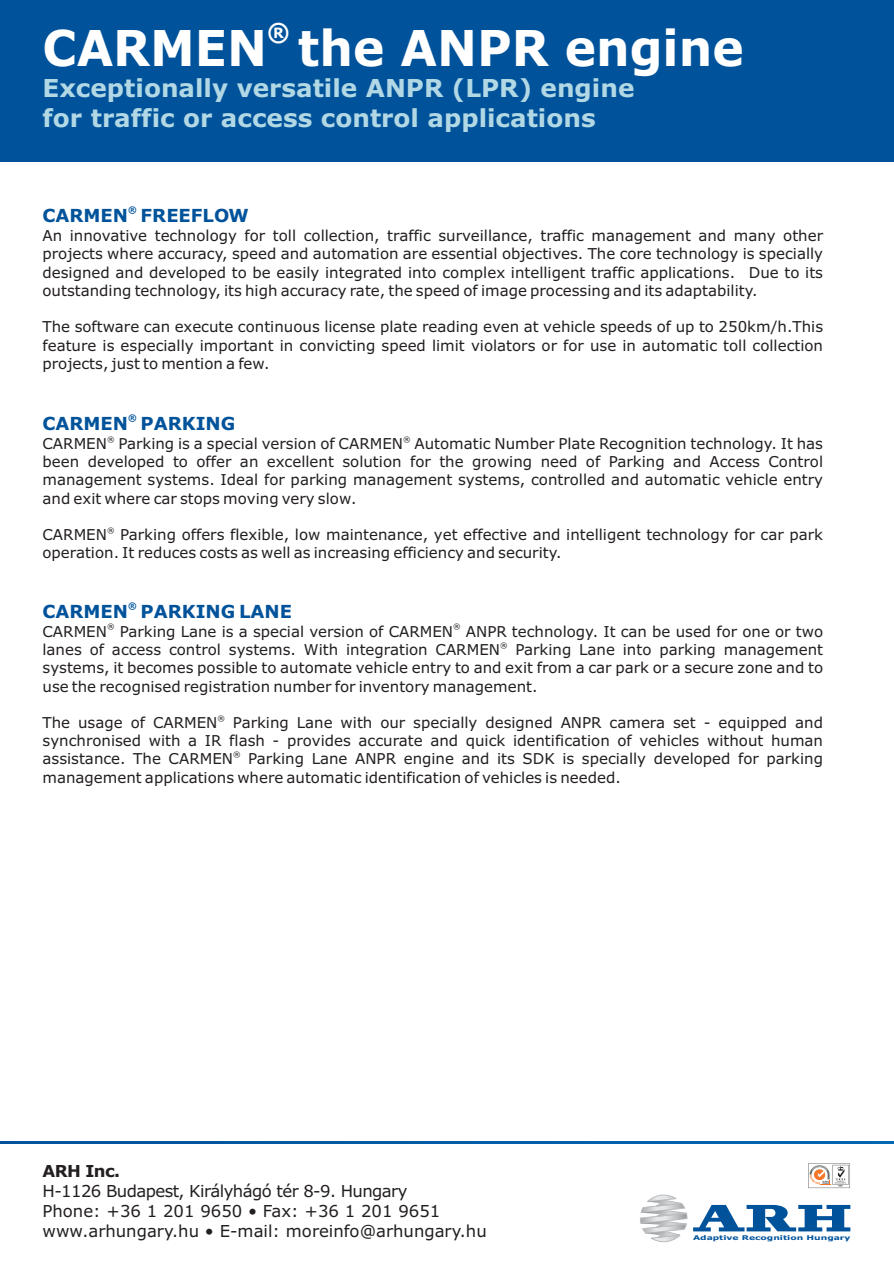
<style>
.page{position:relative;width:894px;height:1263px;background:#fff}
.page>*{position:absolute;margin:0;border:0;box-sizing:border-box;transform-origin:0 0}
.t1{font:700 49.5px "Verdana";color:#fff;scale:.95 1}
.t2{font:700 24.75px/29.2px "Verdana";color:#b1d8e4}
.t3{font:700 24.75px "Verdana";color:#fff;scale:.95 1}
.t4{font:700 18px "Verdana";color:#00539b}
.t5{font:16.5px/20.1px "Verdana";color:#231f20}
.t6{font:700 16.5px "Verdana";letter-spacing:-.035em;color:#231f20}
.t7{font:15px/18.3px "Verdana";color:#231f20;text-align:justify}
.t8{font:700 9px "Verdana";color:#00539b}
.t9{font:7.5px "Verdana";color:#231f20}
.t10{font:700 6.45px "Verdana";color:#00539b;scale:1.42 1}
</style>
<div class="page">
<div style="left:0;top:0;width:894px;height:162px;background:#00539b"></div>
<svg style="left:640px;top:1163px;width:211px;height:79px"></svg>
<hr style="left:0;top:1142px;width:894px;height:2px;background:#005da6">
<h2 class="t3" style="left:267px;top:23px;width:25px">®</h2>
<h2 class="t2" style="left:43px;top:76px;width:593px">Exceptionally versatile ANPR (LPR) engine for traffic or access control applications</h2>
<h1 class="t1" style="left:43px;top:28px;width:740px">CARMEN the ANPR engine</h1>
<p class="t8" style="left:128px;top:207px;width:10px">®</p>
<p class="t4" style="left:43px;top:209px;width:208px">CARMEN FREEFLOW</p>
<p class="t7" style="left:43px;top:228px;width:782px">An innovative technology for toll collection, traffic surveillance, traffic management and many other projects where accuracy, speed and automation are essential objectives. The core technology is specially designed and developed to be easily integrated into complex intelligent traffic applications. Due to its outstanding technology, its high accuracy rate, the speed of image processing and its adaptability.</p>
<p class="t7" style="left:43px;top:319px;width:782px">The software can execute continuous license plate reading even at vehicle speeds of up to 250km/h.This feature is especially important in convicting speed limit violators or for use in automatic toll collection projects, just to mention a few.</p>
<p class="t8" style="left:128px;top:414px;width:10px">®</p>
<p class="t4" style="left:43px;top:416px;width:194px">CARMEN PARKING</p>
<p class="t9" style="left:107px;top:436px;width:9px">®</p>
<p class="t9" style="left:403px;top:436px;width:9px">®</p>
<p class="t7" style="left:43px;top:436px;width:782px">CARMEN Parking is a special version of CARMEN Automatic Number Plate Recognition technology. It has been developed to offer an excellent solution for the growing need of Parking and Access Control management systems. Ideal for parking management systems, controlled and automatic vehicle entry and exit where car stops moving very slow.</p>
<p class="t7" style="left:43px;top:527px;width:782px;line-height:17.7px">CARMEN Parking offers flexible, low maintenance, yet effective and intelligent technology for car park operation. It reduces costs as well as increasing efficiency and security.</p>
<p class="t9" style="left:107px;top:527px;width:9px">®</p>
<p class="t8" style="left:128px;top:602px;width:10px">®</p>
<p class="t4" style="left:43px;top:604px;width:251px">CARMEN PARKING LANE</p>
<p class="t9" style="left:107px;top:624px;width:9px">®</p>
<p class="t9" style="left:453px;top:624px;width:9px">®</p>
<p class="t7" style="left:43px;top:624px;width:782px">CARMEN Parking Lane is a special version of CARMEN ANPR technology. It can be used for one or two lanes of access control systems. With integration CARMEN Parking Lane into parking management systems, it becomes possible to automate vehicle entry to and exit from a car park or a secure zone and to use the recognised registration number for inventory management.</p>
<p class="t7" style="left:43px;top:715px;width:782px">The usage of CARMEN Parking Lane with our specially designed ANPR camera set - equipped and synchronised with a IR flash - provides accurate and quick identification of vehicles without human assistance. The CARMEN Parking Lane ANPR engine and its SDK is specially developed for parking management applications where automatic identification of vehicles is needed.</p>
<p class="t9" style="left:500px;top:642px;width:9px">®</p>
<p class="t9" style="left:218px;top:715px;width:9px">®</p>
<p class="t9" style="left:233px;top:751px;width:9px">®</p>
<p class="t6" style="left:43px;top:1164px;width:79px">ARH Inc.</p>
<p class="t5" style="left:43px;top:1182px;width:446px">H-1126 Budapest, Királyhágó tér 8-9. Hungary<br>Phone: +36 1 201 9650 • Fax: +36 1 201 9651 www.arhungary.hu • E-mail: moreinfo@arhungary.hu</p>
<p class="t10" style="left:693px;top:1235px;width:112px">Adaptive Recognition Hungary</p>
</div>
